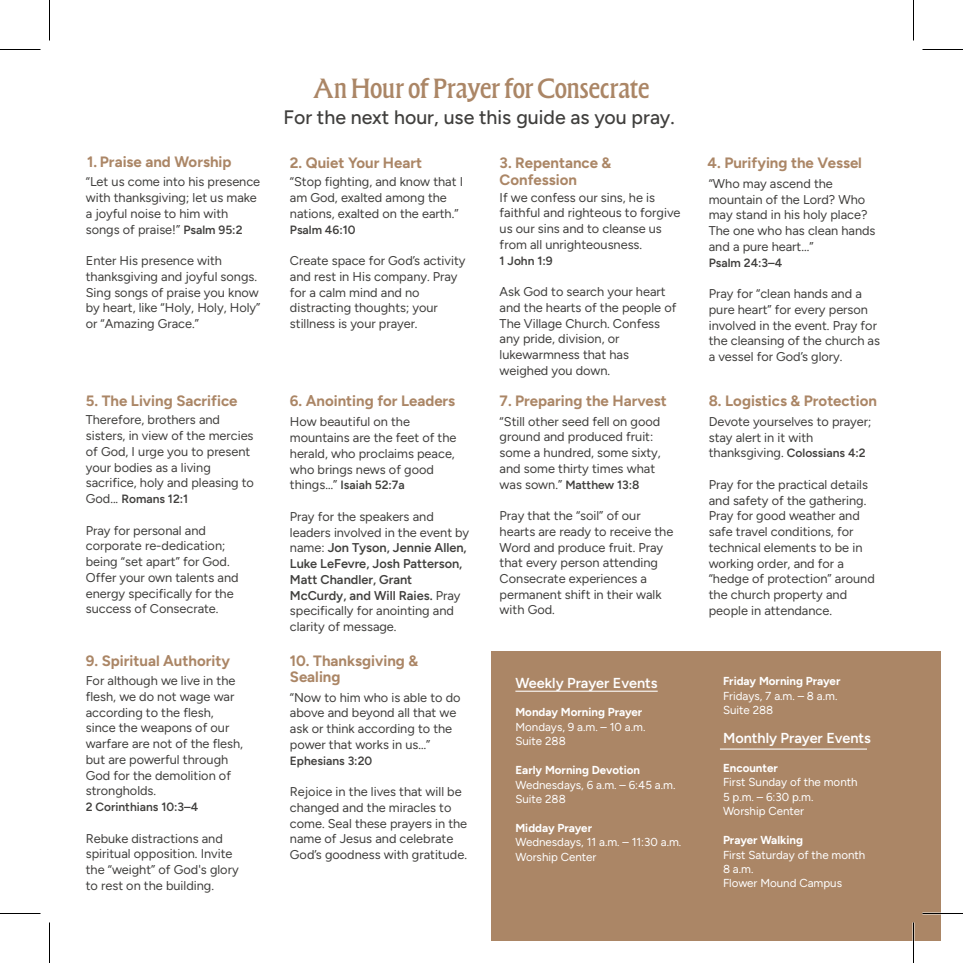
<style>
.page{position:relative;width:963px;height:963px;background:#fff}
.page>*{position:absolute;margin:0;border:0;box-sizing:border-box;transform-origin:0 0}
.t1{font:500 28.5px "Forevs";letter-spacing:-.005em;color:#ab8666}
.t2{font:500 19.5px "Figtree";color:#403f3d}
.t3{font:700 15px/16.5px "Figtree";color:#ab8666}
.t4{font:600 14.4px "Figtree";color:#fff}
.t5{font:12.75px/15.8px "Figtree";color:#403f3d}
.t6{font:600 12px "Figtree";color:#403f3d}
.t7{font:11.55px/14.4px "Figtree";color:#fff}
.t8{font:700 11.55px "Figtree";color:#fff}
.s1{font-weight:600;font-size:12px}
.s2{font-weight:400;font-size:12.75px}
.s3{font-weight:600}
</style>
<div class="page">
<div style="left:491px;top:651px;width:449px;height:289px;background:#ab8666"></div>
<hr style="left:720px;top:749px;width:147px;height:1px;background:#fff">
<hr style="left:515px;top:691px;width:143px;height:1px;background:#fff">
<hr style="left:0;top:49px;width:40px;height:1px;background:#000">
<hr style="left:922px;top:49px;width:41px;height:1px;background:#000">
<hr style="left:0;top:913px;width:40px;height:1px;background:#000">
<hr style="left:922px;top:913px;width:41px;height:1px;background:#000">
<hr style="left:49px;top:0;width:1px;height:40px;background:#000">
<hr style="left:49px;top:922px;width:1px;height:41px;background:#000">
<hr style="left:913px;top:0;width:1px;height:40px;background:#000">
<hr style="left:913px;top:922px;width:1px;height:41px;background:#000">
<p class="t3" style="left:87px;top:153px;width:146px">1. Praise and Worship</p>
<p class="t5" style="left:86px;top:174px;width:176px">“Let us come into his presence with thanksgiving; let us make a joyful noise to him with songs of praise!” <span class="s1">Psalm 95:2</span></p>
<p class="t5" style="left:86px;top:253px;width:176px">Enter His presence with thanksgiving and joyful songs.<br>Sing songs of praise you know by heart, like “Holy, Holy, Holy” or “Amazing Grace.”</p>
<p class="t3" style="left:86px;top:393px;width:153px">5. The Living Sacrifice</p>
<p class="t5" style="left:86px;top:412px;width:170px">Therefore, brothers and sisters, in view of the mercies of God, I urge you to present your bodies as a living sacrifice, holy and pleasing to</p>
<p class="t6" style="left:86px;top:492px;width:104px"><span class="s2">God...</span> Romans 12:1</p>
<p class="t5" style="left:86px;top:522px;width:154px">Pray for personal and corporate re-dedication; being “set apart” for God.<br>Offer your own talents and energy specifically for the success of Consecrate.</p>
<p class="t3" style="left:86px;top:652px;width:146px">9. Spiritual Authority</p>
<p class="t5" style="left:86px;top:673px;width:159px">For although we live in the flesh, we do not wage war according to the flesh, since the weapons of our warfare are not of the flesh, but are powerful through<br>God for the demolition of strongholds.</p>
<p class="t6" style="left:86px;top:800px;width:114px">2 Corinthians 10:3–4</p>
<p class="t5" style="left:86px;top:830px;width:154px">Rebuke distractions and spiritual opposition. Invite the “weight” of God's glory to rest on the building.</p>
<h1 class="t1" style="left:314px;top:71px;width:337px">An Hour of Prayer for Consecrate</h1>
<h2 class="t2" style="left:284px;top:105px;width:393px">For the next hour, use this guide as you pray.</h2>
<p class="t3" style="left:290px;top:155px;width:134px">2. Quiet Your Heart</p>
<p class="t5" style="left:290px;top:174px;width:175px">“Stop fighting, and know that I am God, exalted among the nations, exalted on the earth.”</p>
<p class="t6" style="left:290px;top:222px;width:67px">Psalm 46:10</p>
<p class="t5" style="left:290px;top:253px;width:177px">Create space for God’s activity and rest in His company. Pray for a calm mind and no distracting thoughts; your stillness is your prayer.</p>
<p class="t3" style="left:290px;top:393px;width:167px">6. Anointing for Leaders</p>
<p class="t5" style="left:290px;top:414px;width:168px">How beautiful on the mountains are the feet of the herald, who proclaims peace, who brings news of good</p>
<p class="t6" style="left:290px;top:478px;width:116px"><span class="s2">things…”</span> Isaiah 52:7a</p>
<p class="t5" style="left:290px;top:509px;width:181px">Pray for the speakers and leaders involved in the event by name: <span class="s3">Jon Tyson, Jennie Allen,<br>Luke LeFevre, Josh Patterson,<br>Matt Chandler, Grant<br>McCurdy, and Will Raies.</span> Pray specifically for anointing and clarity of message.</p>
<p class="t3" style="left:290px;top:652px;width:130px">10. Thanksgiving &amp;<br>Sealing</p>
<p class="t5" style="left:290px;top:689px;width:172px">“Now to him who is able to do above and beyond all that we ask or think according to the power that works in us…”</p>
<p class="t6" style="left:290px;top:753px;width:84px">Ephesians 3:20</p>
<p class="t5" style="left:290px;top:784px;width:179px">Rejoice in the lives that will be changed and the miracles to come. Seal these prayers in the name of Jesus and celebrate<br>God’s goodness with gratitude.</p>
<p class="t3" style="left:500px;top:155px;width:113px">3. Repentance &amp;<br>Confession</p>
<p class="t5" style="left:500px;top:189px;width:182px">If we confess our sins, he is faithful and righteous to forgive us our sins and to cleanse us from all unrighteousness.</p>
<p class="t6" style="left:500px;top:253px;width:55px">1 John 1:9</p>
<p class="t5" style="left:500px;top:284px;width:178px">Ask God to search your heart and the hearts of the people of<br>The Village Church. Confess any pride, division, or lukewarmness that has weighed you down.</p>
<p class="t3" style="left:500px;top:393px;width:169px">7. Preparing the Harvest</p>
<p class="t5" style="left:500px;top:413px;width:163px">“Still other seed fell on good ground and produced fruit: some a hundred, some sixty, and some thirty times what</p>
<p class="t6" style="left:500px;top:477px;width:141px"><span class="s2">was sown.”</span> Matthew 13:8</p>
<p class="t5" style="left:500px;top:508px;width:175px">Pray that the “soil” of our hearts are ready to receive the<br>Word and produce fruit. Pray that every person attending<br>Consecrate experiences a permanent shift in their walk with God.</p>
<p class="t4" style="left:515px;top:674px;width:144px">Weekly Prayer Events</p>
<p class="t8" style="left:515px;top:705px;width:128px">Monday Morning Prayer</p>
<p class="t7" style="left:515px;top:720px;width:132px">Mondays, 9 a.m. – 10 a.m.<br>Suite 288</p>
<p class="t8" style="left:515px;top:763px;width:126px">Early Morning Devotion</p>
<p class="t7" style="left:515px;top:777px;width:162px">Wednesdays, 6 a.m. – 6:45 a.m.<br>Suite 288</p>
<p class="t8" style="left:515px;top:821px;width:78px">Midday Prayer</p>
<p class="t7" style="left:515px;top:835px;width:167px">Wednesdays, 11 a.m. – 11:30 a.m.<br>Worship Center</p>
<p class="t3" style="left:708px;top:155px;width:156px">4. Purifying the Vessel</p>
<p class="t5" style="left:709px;top:175px;width:168px">“Who may ascend the mountain of the Lord? Who may stand in his holy place?<br>The one who has clean hands and a pure heart...”</p>
<p class="t6" style="left:709px;top:255px;width:75px">Psalm 24:3–4</p>
<p class="t5" style="left:709px;top:286px;width:173px">Pray for “clean hands and a pure heart” for every person involved in the event. Pray for the cleansing of the church as a vessel for God’s glory.</p>
<p class="t3" style="left:709px;top:393px;width:170px">8. Logistics &amp; Protection</p>
<p class="t5" style="left:709px;top:414px;width:164px">Devote yourselves to prayer; stay alert in it with thanksgiving. <span class="s1">Colossians 4:2</span></p>
<p class="t5" style="left:709px;top:477px;width:168px">Pray for the practical details and safety of the gathering.<br>Pray for good weather and safe travel conditions, for technical elements to be in working order, and for a “hedge of protection” around the church property and people in attendance.</p>
<p class="t8" style="left:723px;top:674px;width:119px">Friday Morning Prayer</p>
<p class="t7" style="left:723px;top:688px;width:116px">Fridays, 7 a.m. – 8 a.m.<br>Suite 288</p>
<p class="t4" style="left:723px;top:730px;width:150px">Monthly Prayer Events</p>
<p class="t8" style="left:723px;top:761px;width:56px">Encounter</p>
<p class="t7" style="left:723px;top:775px;width:136px">First Sunday of the month<br>5 p.m. – 6:30 p.m.<br>Worship Center</p>
<p class="t8" style="left:723px;top:833px;width:81px">Prayer Walking</p>
<p class="t7" style="left:723px;top:847px;width:144px">First Saturday of the month<br>8 a.m.<br>Flower Mound Campus</p>
</div>
